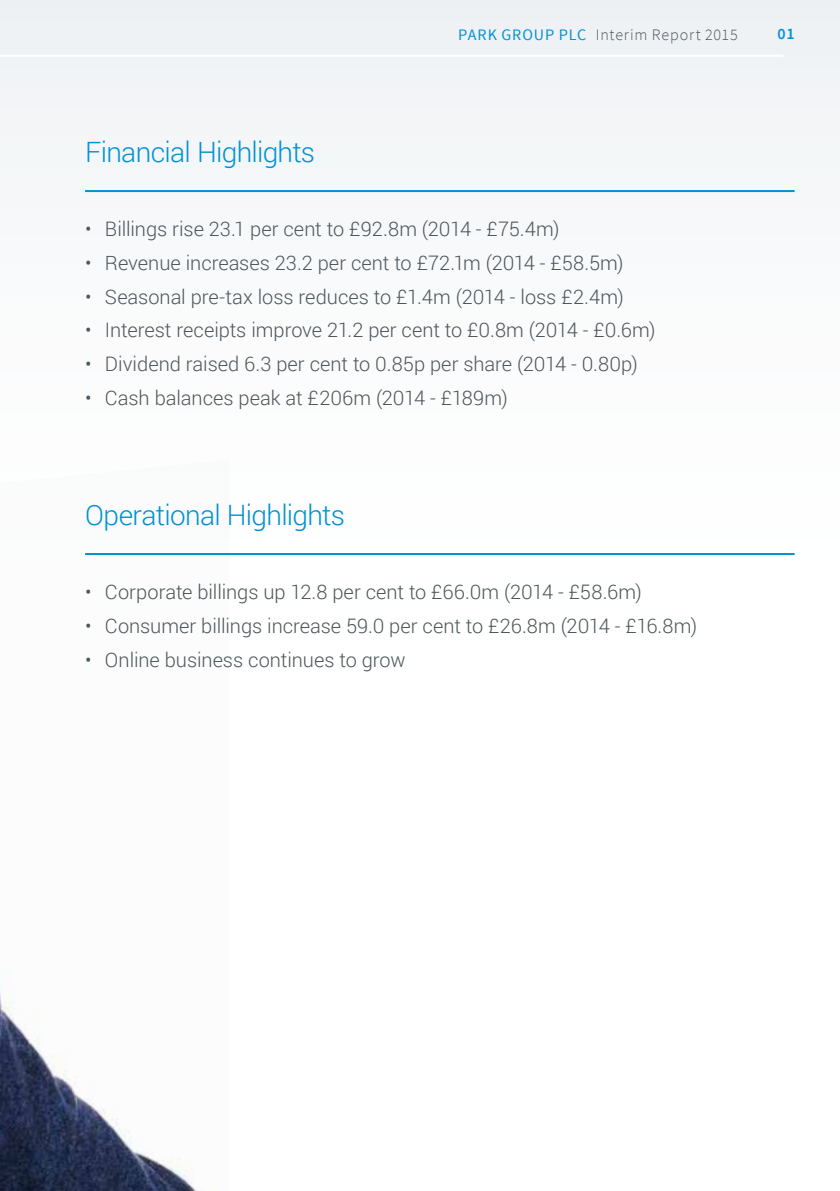
<style>
.page{position:relative;width:840px;height:1191px;background:#fff}
.page>*{position:absolute;margin:0;border:0;box-sizing:border-box;transform-origin:0 0}
.t1{font:300 28px "Roboto";letter-spacing:-.025em;color:#0092d4}
.t2{font:300 20px "Roboto";color:#4c565c}
.t3{font:300 16px "Source Sans Pro";letter-spacing:.05em;color:#4c565c}
.t4{font:600 16px "Source Sans Pro";color:#0092d4}
.s1{font-weight:400;color:#0092d4}
</style>
<div class="page">
<div style="left:0;top:0;width:839px;height:1191px;background:linear-gradient(to right,#f7f8fa,#fdfefe)"></div>
<hr style="left:0;top:55px;width:782px;height:2px;background:#fff">
<img style="left:0;top:460px;width:230px;height:731px">
<hr style="left:85px;top:190px;width:709px;height:2px;background:#0092d4">
<hr style="left:85px;top:553px;width:709px;height:2px;background:#0092d4">
<h1 class="t1" style="left:85px;top:132px;width:231px">Financial Highlights</h1>
<p class="t3" style="left:458px;top:25px;width:281px"><span class="s1">PARK GROUP PLC</span> Interim Report 2015</p>
<p class="t4" style="left:777px;top:23px;width:18px">01</p>
<p class="t2" style="left:85px;top:215px;width:475px">• Billings rise 23.1 per cent to £92.8m (2014 - £75.4m)</p>
<p class="t2" style="left:85px;top:249px;width:539px">• Revenue increases 23.2 per cent to £72.1m (2014 - £58.5m)</p>
<p class="t2" style="left:85px;top:283px;width:539px">• Seasonal pre-tax loss reduces to £1.4m (2014 - loss £2.4m)</p>
<p class="t2" style="left:85px;top:316px;width:571px">• Interest receipts improve 21.2 per cent to £0.8m (2014 - £0.6m)</p>
<p class="t2" style="left:85px;top:350px;width:554px">• Dividend raised 6.3 per cent to 0.85p per share (2014 - 0.80p)</p>
<p class="t2" style="left:85px;top:384px;width:424px">• Cash balances peak at £206m (2014 - £189m)</p>
<h1 class="t1" style="left:85px;top:495px;width:261px">Operational Highlights</h1>
<p class="t2" style="left:85px;top:578px;width:557px">• Corporate billings up 12.8 per cent to £66.0m (2014 - £58.6m)</p>
<p class="t2" style="left:85px;top:612px;width:613px">• Consumer billings increase 59.0 per cent to £26.8m (2014 - £16.8m)</p>
<p class="t2" style="left:85px;top:646px;width:322px">• Online business continues to grow</p>
</div>
